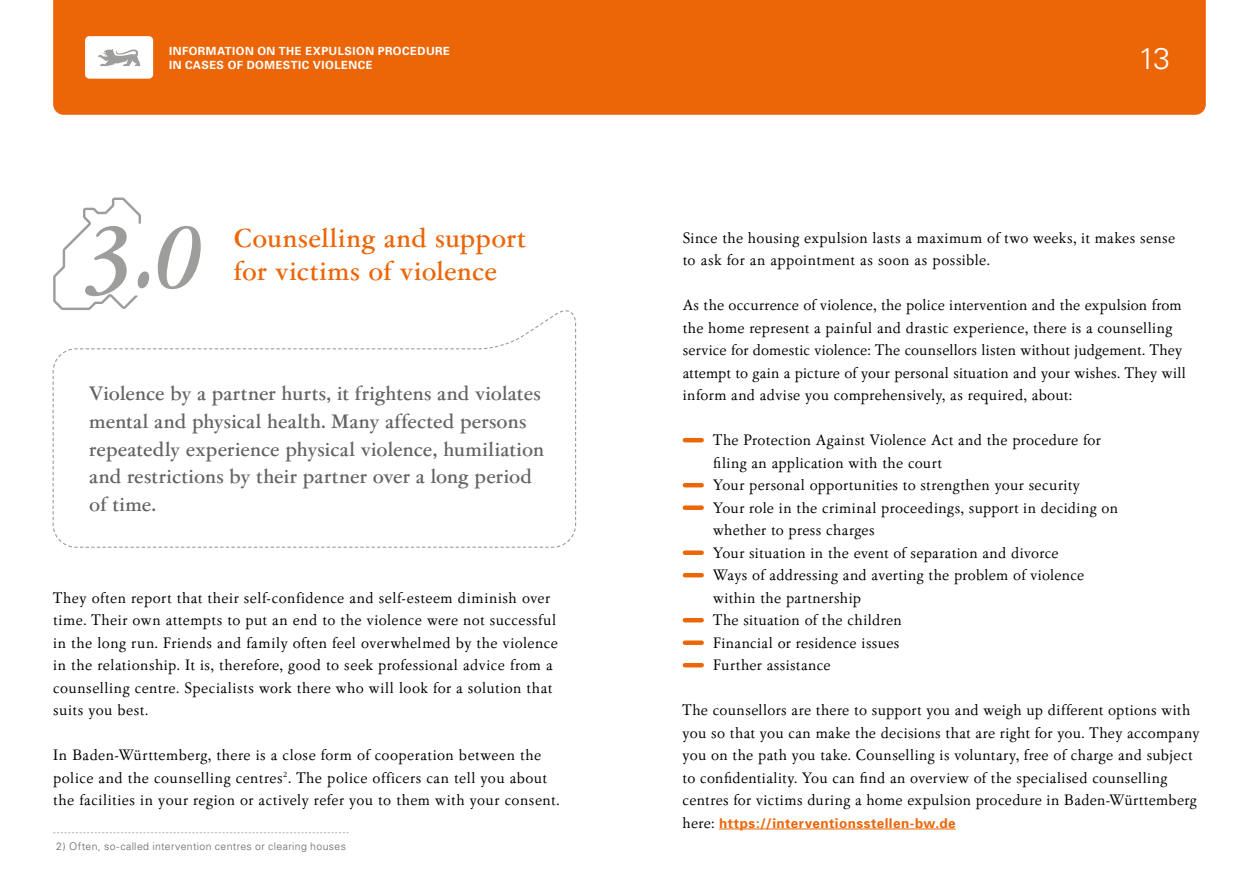
<style>
.page{position:relative;width:1259px;height:893px;background:#fff}
.page>*{position:absolute;margin:0;border:0;box-sizing:border-box;transform-origin:0 0}
.t1{font:italic 500 105px "Garamont Amst SB";color:#9d9d9c}
.t2{font:300 30px "Univers";color:#fff}
.t3{font:500 27px "Garamont Amst SB";letter-spacing:.02em;color:#ec6608}
.t4{font:500 20.25px/27.8px "Garamont Amst SB";letter-spacing:.01em;color:#646363}
.t5{font:15.75px/22.5px "Garamont Amst SB";letter-spacing:.025em;color:#000}
.t6{font:700 13.5px "Univers";letter-spacing:.035em;color:#ec6608}
.t7{font:700 11.25px/14.2px "Univers";letter-spacing:.04em;color:#fff}
.t8{font:300 10.5px "Univers";letter-spacing:.035em;color:#646363}
.s1{font-family:"Garamont Amst SB";font-weight:400;font-size:15.75px;color:#000}
</style>
<div class="page">
<svg style="left:53px;top:832px;width:296px;height:1px"></svg>
<hr style="left:719px;top:829px;width:236px;height:1px;background:#ec6608">
<hr style="left:685px;top:438px;width:16px;height:4px;background:#ec6608">
<hr style="left:685px;top:483px;width:16px;height:4px;background:#ec6608">
<div style="left:685px;top:505px;width:16px;height:5px;background:#ec6608"></div>
<div style="left:685px;top:550px;width:16px;height:5px;background:#ec6608"></div>
<hr style="left:685px;top:573px;width:16px;height:4px;background:#ec6608">
<hr style="left:685px;top:618px;width:16px;height:4px;background:#ec6608">
<div style="left:685px;top:640px;width:16px;height:5px;background:#ec6608"></div>
<hr style="left:685px;top:663px;width:16px;height:4px;background:#ec6608">
<svg style="left:53px;top:198px;width:88px;height:112px"></svg>
<svg style="left:52px;top:312px;width:525px;height:236px"></svg>
<div style="left:53px;top:0;width:1152px;height:115px;background:#ec6608"></div>
<div style="left:85px;top:36px;width:68px;height:43px;background:#fff;border-radius:4px"></div>
<svg style="left:98px;top:49px;width:42px;height:17px"></svg>
<p class="t7" style="left:169px;top:44px;width:283px">INFORMATION ON THE EXPULSION PROCEDURE<br>IN CASES OF DOMESTIC VIOLENCE</p>
<h2 class="t2" style="left:1138px;top:41px;width:33px">13</h2>
<h2 class="t1" style="left:87px;top:196px;width:119px">3.0</h2>
<h2 class="t3" style="left:234px;top:223px;width:293px">Counselling and support</h2>
<h2 class="t3" style="left:234px;top:256px;width:265px">for victims of violence</h2>
<p class="t4" style="left:89px;top:380px;width:456px">Violence by a partner hurts, it frightens and violates mental and physical health. Many affected persons repeatedly experience physical violence, humiliation and restrictions by their partner over a long period of time.</p>
<p class="t5" style="left:53px;top:587px;width:506px">They often report that their self-confidence and self-esteem diminish over time. Their own attempts to put an end to the violence were not successful in the long run. Friends and family often feel overwhelmed by the violence in the relationship. It is, therefore, good to seek professional advice from a counselling centre. Specialists work there who will look for a solution that suits you best.</p>
<p class="t5" style="left:53px;top:744px;width:508px">In Baden-Württemberg, there is a close form of cooperation between the police and the counselling centres<sup>2</sup>. The police officers can tell you about the facilities in your region or actively refer you to them with your consent.</p>
<p class="t8" style="left:56px;top:840px;width:291px">2) Often, so-called intervention centres or clearing houses</p>
<p class="t5" style="left:682px;top:227px;width:494px">Since the housing expulsion lasts a maximum of two weeks, it makes sense to ask for an appointment as soon as possible.</p>
<p class="t5" style="left:682px;top:294px;width:505px">As the occurrence of violence, the police intervention and the expulsion from the home represent a painful and drastic experience, there is a counselling service for domestic violence: The counsellors listen without judgement. They attempt to gain a picture of your personal situation and your wishes. They will inform and advise you comprehensively, as required, about:</p>
<p class="t5" style="left:713px;top:429px;width:389px">The Protection Against Violence Act and the procedure for filing an application with the court</p>
<p class="t5" style="left:713px;top:474px;width:368px">Your personal opportunities to strengthen your security</p>
<p class="t5" style="left:713px;top:497px;width:406px">Your role in the criminal proceedings, support in deciding on whether to press charges</p>
<p class="t5" style="left:713px;top:542px;width:347px">Your situation in the event of separation and divorce</p>
<p class="t5" style="left:713px;top:564px;width:372px">Ways of addressing and averting the problem of violence within the partnership</p>
<p class="t5" style="left:713px;top:609px;width:190px">The situation of the children</p>
<p class="t5" style="left:713px;top:632px;width:188px">Financial or residence issues</p>
<p class="t5" style="left:713px;top:654px;width:119px">Further assistance</p>
<p class="t5" style="left:682px;top:699px;width:518px">The counsellors are there to support you and weigh up different options with you so that you can make the decisions that are right for you. They accompany you on the path you take. Counselling is voluntary, free of charge and subject to confidentiality. You can find an overview of the specialised counselling centres for victims during a home expulsion procedure in Baden-Württemberg</p>
<p class="t6" style="left:682px;top:815px;width:274px"><span class="s1">here:</span> https://interventionsstellen-bw.de</p>
</div>
